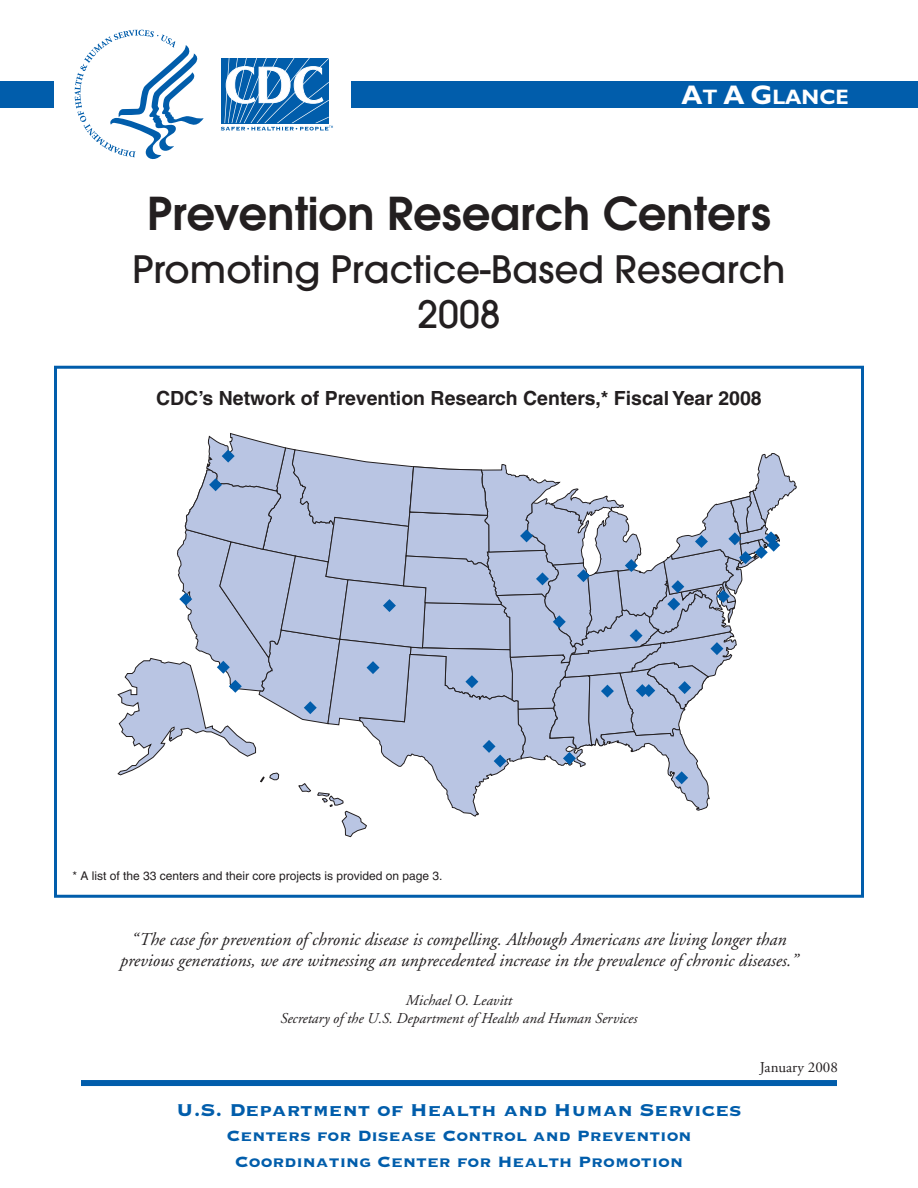
<style>
.page{position:relative;width:918px;height:1188px;background:#fff}
.page>*{position:absolute;margin:0;border:0;box-sizing:border-box;transform-origin:0 0}
.t1{font:600 45px "Avant Garde";color:#231f20}
.t2{font:500 37.5px "Avant Garde";color:#231f20}
.t3{font:22.5px "Copperplate Thirty Three BC";color:#015dab}
.t4{font:700 21px "Gill Sans";color:#fff}
.t5{font:19.5px "Copperplate Thirty Three BC";color:#015dab}
.H3_Graph_Title_Headl{font:700 19.5px "Helvetica";color:#231f20}
.t6{font:italic 18px "Adobe Garamond";color:#231f20}
.t7{font:italic 15px/18px "Adobe Garamond";color:#231f20;text-align:center}
.t8{font:15px "Adobe Garamond";color:#231f20}
.Footnotes{font:12px "Helvetica";color:#231f20}
.s1{font-size:27px}
</style>
<div class="page">
<div style="left:0;top:81px;width:54px;height:27px;background:#015dab"></div>
<div style="left:351px;top:81px;width:567px;height:27px;background:#015dab"></div>
<div style="left:81px;top:1080px;width:756px;height:6px;background:#015dab"></div>
<svg style="left:117px;top:433px;width:680px;height:404px"></svg>
<div style="left:54px;top:366px;width:810px;height:532px;border:3px solid #015dab"></div>
<svg style="left:221px;top:58px;width:112px;height:73px"></svg>
<svg style="left:75px;top:30px;width:129px;height:129px"></svg>
<p class="t4" style="left:681px;top:84px;width:169px"><span class="s1">A</span>T <span class="s1">A G</span>LANCE</p>
<p class="t1" style="left:147px;top:184px;width:626px">Prevention Research Centers</p>
<p class="t2" style="left:132px;top:247px;width:655px">Promoting Practice-Based Research</p>
<p class="t2" style="left:417px;top:292px;width:85px">2008</p>
<p class="H3_Graph_Title_Headl" style="left:156px;top:386px;width:607px">CDC’s Network of Prevention Research Centers,* Fiscal Year 2008</p>
<p class="Footnotes" style="left:72px;top:869px;width:372px">* A list of the 33 centers and their core projects is provided on page 3.</p>
<p class="t6" style="left:132px;top:930px;width:656px">“The case for prevention of chronic disease is compelling. Although Americans are living longer than</p>
<p class="t6" style="left:120px;top:951px;width:679px">previous generations, we are witnessing an unprecedented increase in the prevalence of chronic diseases.”</p>
<p class="t7" style="left:281px;top:992px;width:358px">Michael O. Leavitt<br>Secretary of the U.S. Department of Health and Human Services</p>
<p class="t3" style="left:176px;top:1099px;width:567px">U.S. Department of Health and Human Services</p>
<p class="t5" style="left:226px;top:1126px;width:467px">Centers for Disease Control and Prevention</p>
<p class="t5" style="left:235px;top:1152px;width:450px">Coordinating Center for Health Promotion</p>
<p class="t8" style="left:760px;top:1059px;width:79px">January 2008</p>
</div>
